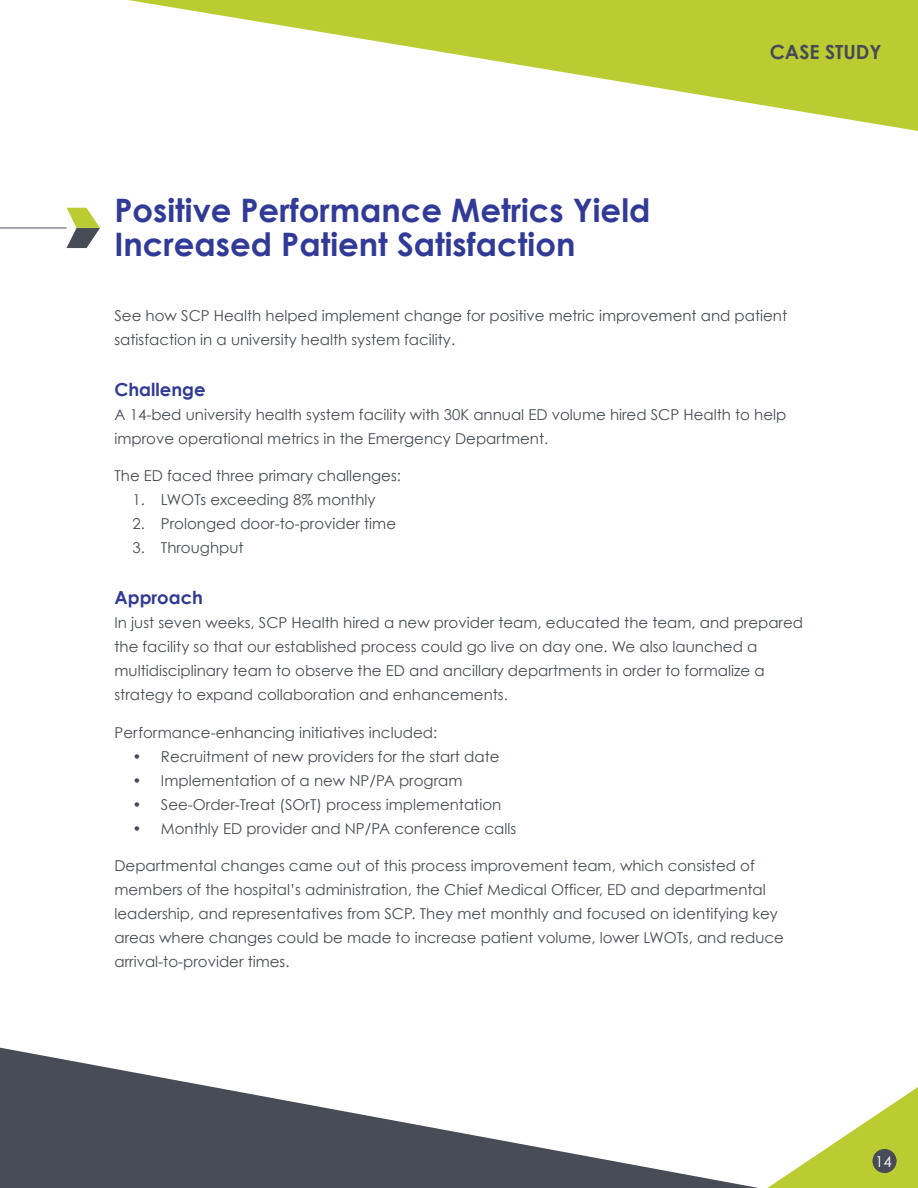
<style>
.page{position:relative;width:918px;height:1188px;background:#fff}
.page>*{position:absolute;margin:0;border:0;box-sizing:border-box;transform-origin:0 0}
.t1{font:700 32.4px/34.3px "Century Gothic";color:#313b97}
.t2{font:700 19.5px "Century Gothic";color:#464b54}
.t3{font:700 18px "Century Gothic";color:#313b97}
.t4{font:15px/24px "Century Gothic";color:#464b54}
.t5{font:15px "Century Gothic";color:#fff}
</style>
<div class="page">
<svg style="left:128px;top:0;width:790px;height:131px"></svg>
<svg style="left:66px;top:208px;width:34px;height:40px"></svg>
<hr style="left:0;top:228px;width:66px;height:1px;background:#474c56">
<svg style="left:768px;top:1087px;width:150px;height:101px"></svg>
<svg style="left:0;top:1048px;width:758px;height:140px"></svg>
<div style="left:873px;top:1149px;width:23px;height:24px;background:#474c56;border-radius:50%"></div>
<h1 class="t1" style="left:114px;top:192px;width:537px">Positive Performance Metrics Yield<br>Increased Patient Satisfaction</h1>
<h2 class="t2" style="left:770px;top:39px;width:113px">CASE STUDY</h2>
<p class="t4" style="left:114px;top:303px;width:674px">See how SCP Health helped implement change for positive metric improvement and patient satisfaction in a university health system facility.</p>
<p class="t3" style="left:114px;top:378px;width:93px">Challenge</p>
<p class="t4" style="left:114px;top:402px;width:673px">A 14-bed university health system facility with 30K annual ED volume hired SCP Health to help improve operational metrics in the Emergency Department.</p>
<p class="t4" style="left:114px;top:463px;width:288px">The ED faced three primary challenges:</p>
<p class="t4" style="left:132px;top:487px;width:245px">1. LWOTs exceeding 8% monthly</p>
<p class="t4" style="left:132px;top:511px;width:265px">2. Prolonged door-to-provider time</p>
<p class="t4" style="left:132px;top:535px;width:113px">3. Throughput</p>
<p class="t3" style="left:114px;top:586px;width:90px">Approach</p>
<p class="t4" style="left:114px;top:610px;width:690px">In just seven weeks, SCP Health hired a new provider team, educated the team, and prepared the facility so that our established process could go live on day one. We also launched a multidisciplinary team to observe the ED and ancillary departments in order to formalize a strategy to expand collaboration and enhancements.</p>
<p class="t4" style="left:114px;top:720px;width:324px">Performance-enhancing initiatives included:</p>
<p class="t4" style="left:132px;top:744px;width:369px">• Recruitment of new providers for the start date</p>
<p class="t4" style="left:132px;top:768px;width:332px">• Implementation of a new NP/PA program</p>
<p class="t4" style="left:132px;top:792px;width:370px">• See-Order-Treat (SOrT) process implementation</p>
<p class="t4" style="left:132px;top:816px;width:385px">• Monthly ED provider and NP/PA conference calls</p>
<p class="t4" style="left:114px;top:853px;width:671px">Departmental changes came out of this process improvement team, which consisted of members of the hospital’s administration, the Chief Medical Officer, ED and departmental leadership, and representatives from SCP. They met monthly and focused on identifying key areas where changes could be made to increase patient volume, lower LWOTs, and reduce arrival-to-provider times.</p>
<p class="t5" style="left:875px;top:1152px;width:18px">1 41</p>
</div>
